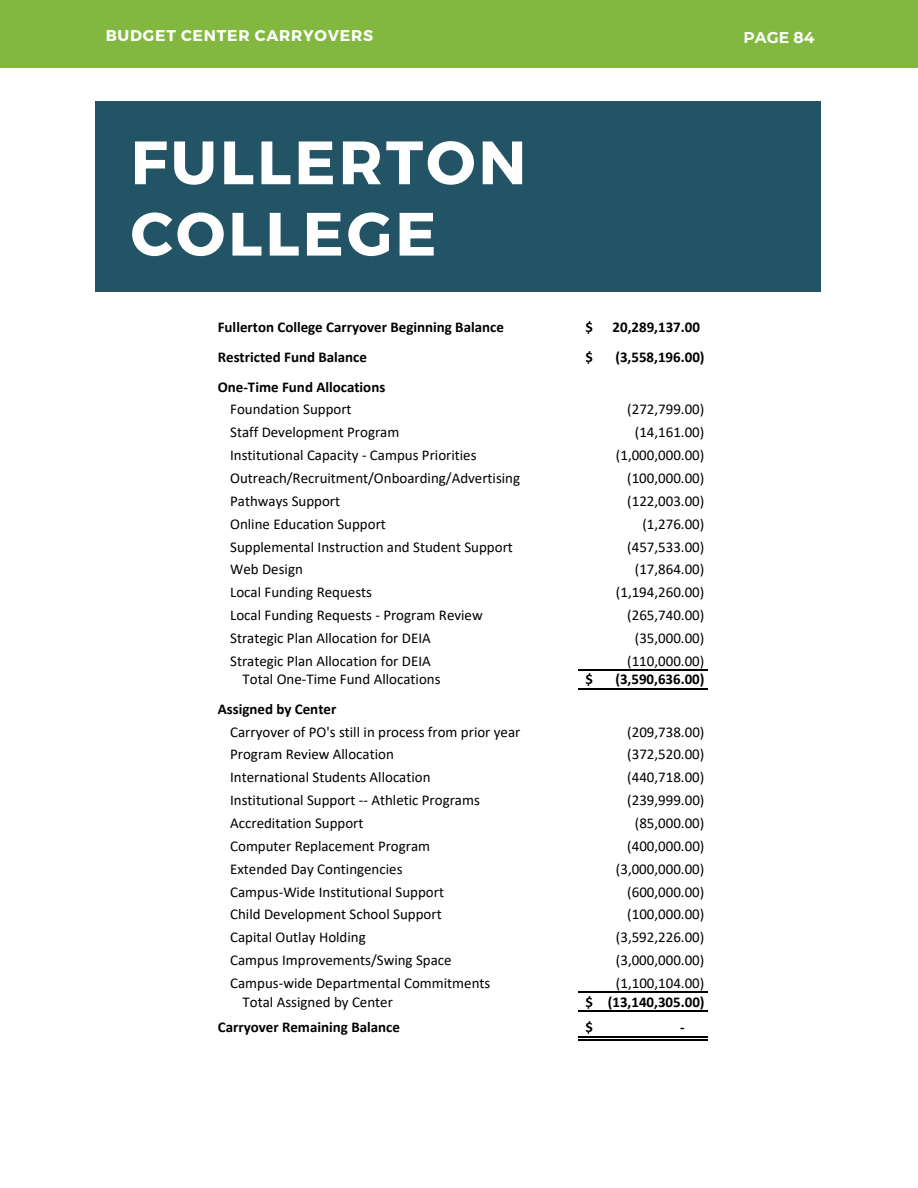
<style>
.page{position:relative;width:918px;height:1188px;background:#fff}
.page>*{position:absolute;margin:0;border:0;box-sizing:border-box;transform-origin:0 0}
.t1{font:700 61.05px/71.4px "Montserrat";letter-spacing:.05em;color:#fff}
.t2{font:700 15.6px "Montserrat";letter-spacing:.05em;color:#fff}
.t3{font:700 15.6px "Montserrat";color:#fff}
.t4{font:15px/22.8px "Calibri";color:#000;text-align:right}
.t5{font:700 15px/29.8px "Calibri";color:#000}
</style>
<div class="page">
<div style="left:0;top:0;width:918px;height:68px;background:#82b840"></div>
<div style="left:95px;top:101px;width:726px;height:190px;background:#235465"></div>
<hr style="left:578px;top:688px;width:129px;height:1px;background:#000">
<hr style="left:578px;top:1010px;width:129px;height:2px;background:#000">
<hr style="left:578px;top:669px;width:129px;height:2px;background:#000">
<hr style="left:578px;top:992px;width:129px;height:1px;background:#000">
<hr style="left:578px;top:1036px;width:129px;height:1px;background:#000">
<hr style="left:578px;top:1039px;width:129px;height:1px;background:#000">
<p class="t2" style="left:106px;top:25px;width:269px">BUDGET CENTER CARRYOVERS</p>
<h1 class="t1" style="left:131px;top:124px;width:397px">FULLERTON<br>COLLEGE</h1>
<p class="t5" style="left:218px;top:313px;width:288px">Fullerton College Carryover Beginning Balance<br>Restricted Fund Balance<br>One‐Time Fund Allocations</p>
<p class="t4" style="left:230px;top:399px;width:292px;text-align:left">Foundation Support<br>Staff Development Program<br>Institutional Capacity ‐ Campus Priorities<br>Outreach/Recruitment/Onboarding/Advertising<br>Pathways Support<br>Online Education Support<br>Supplemental Instruction and Student Support<br>Web Design<br>Local Funding Requests<br>Local Funding Requests ‐ Program Review<br>Strategic Plan Allocation for DEIA<br>Strategic Plan Allocation for DEIA</p>
<p class="t5" style="left:586px;top:313px;width:9px">$</p>
<p class="t5" style="left:613px;top:313px;width:89px">20,289,137.00</p>
<p class="t5" style="left:586px;top:344px;width:9px">$</p>
<p class="t5" style="left:615px;top:344px;width:91px">(3,558,196.00)</p>
<p class="t4" style="left:616px;top:399px;width:90px">(272,799.00) (14,161.00) (1,000,000.00) (100,000.00) (122,003.00) (1,276.00) (457,533.00) (17,864.00) (1,194,260.00) (265,740.00) (35,000.00)</p>
<p class="t4" style="left:627px;top:651px;width:79px">(110,000.00)</p>
<p class="t4" style="left:243px;top:669px;width:199px">Total One‐Time Fund Allocations</p>
<p class="t5" style="left:585px;top:666px;width:9px">$</p>
<p class="t5" style="left:615px;top:666px;width:91px">(3,590,636.00)</p>
<p class="t5" style="left:218px;top:695px;width:120px">Assigned by Center</p>
<p class="t4" style="left:616px;top:721px;width:90px">(209,738.00) (372,520.00) (440,718.00) (239,999.00) (85,000.00) (400,000.00) (3,000,000.00) (600,000.00) (100,000.00) (3,592,226.00) (3,000,000.00)</p>
<p class="t4" style="left:230px;top:721px;width:292px;text-align:left">Carryover of PO's still in process from prior year Program Review Allocation<br>International Students Allocation<br>Institutional Support ‐‐ Athletic Programs Accreditation Support<br>Computer Replacement Program<br>Extended Day Contingencies<br>Campus‐Wide Institutional Support<br>Child Development School Support<br>Capital Outlay Holding<br>Campus Improvements/Swing Space Campus‐wide Departmental Commitments</p>
<p class="t4" style="left:616px;top:973px;width:90px">(1,100,104.00)</p>
<p class="t4" style="left:243px;top:991px;width:152px">Total Assigned by Center</p>
<p class="t5" style="left:218px;top:1014px;width:184px">Carryover Remaining Balance</p>
<p class="t5" style="left:586px;top:990px;width:121px;line-height:25.8px">$ (13,140,305.00) $</p>
<p class="t5" style="left:680px;top:1014px;width:6px">‐</p>
<p class="t3" style="left:743px;top:26px;width:73px">PAGE 84</p>
</div>
